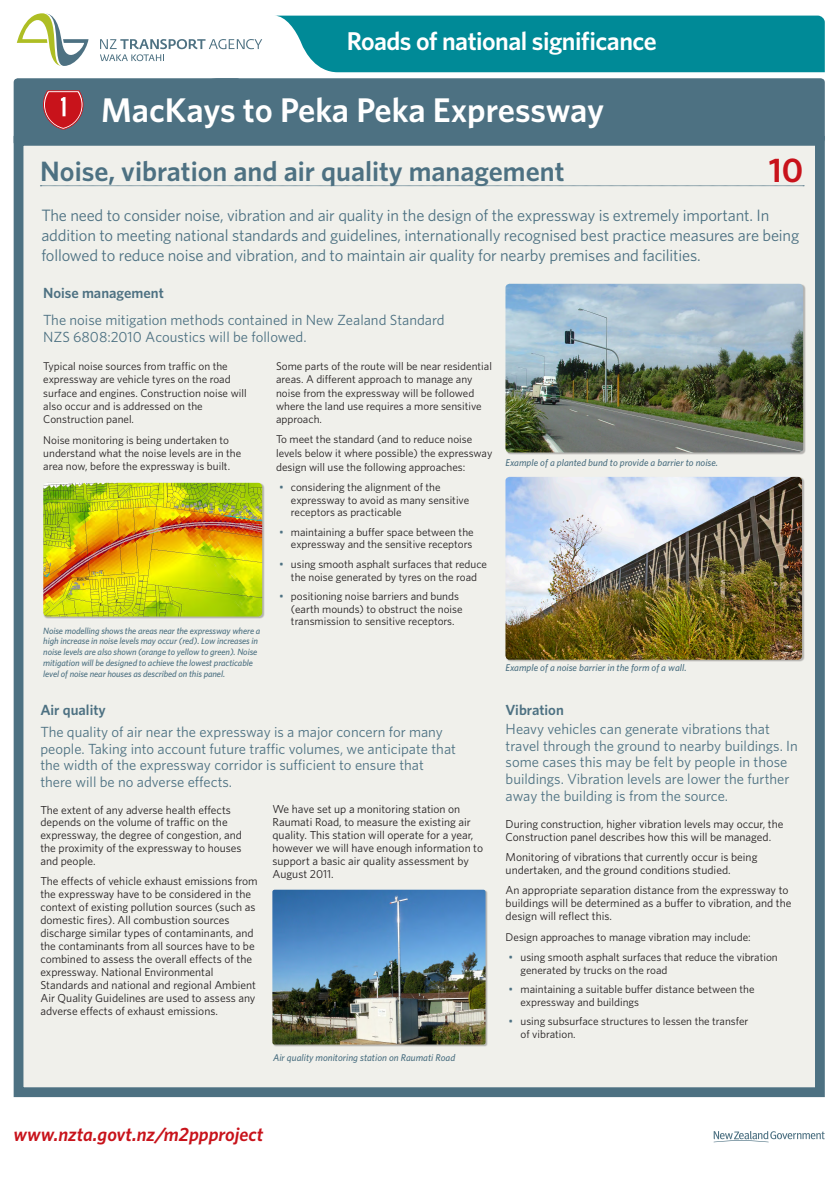
<style>
.page{position:relative;width:835px;height:1180px;background:#fff}
.page>*{position:absolute;margin:0;border:0;box-sizing:border-box;transform-origin:0 0}
.Header_Project{font:600 34.27px "Whitney";letter-spacing:-.005em;color:#fff}
.Header_Project-2{font:600 34.27px "Whitney";color:#c8131b}
.Heading_1__top_of_pg{font:600 28px "Whitney";color:#4d7182}
.t1{font:600 25.76px "Whitney";letter-spacing:-.02em;color:#fff}
.More_Info_RED{font:italic 600 19.29px "Whitney";color:#c8131b}
.Text_lg_blue{font:16.45px/19.6px "Whitney";letter-spacing:-.01em;color:#4d7182}
.Text_lg_blue-2{font:14.7px/16.7px "Whitney";color:#4d7182}
.subheader_3{font:600 14.7px "Whitney";color:#4d7182}
.Body_Text{font:11.55px/12.9px "Whitney";color:#231f20}
.Body_Text-2{font:11.2px/13.3px "Whitney";color:#231f20}
.Blue_bullets{font:11.2px/12.6px "Whitney";color:#231f20}
.t2{font:italic 500 9.8px "Whitney";color:#4d7182}
.t3{font:italic 500 9.1px/10.9px "Whitney";letter-spacing:-.01em;color:#4d7182}
.s1{color:#4d7182}
</style>
<div class="page">
<div style="left:14px;top:78px;width:227px;height:68px;background:#4d7182;border-radius:4px"></div>
<div style="left:277px;top:16px;width:547px;height:56px;background:#008a97"></div>
<svg style="left:100px;top:39px;width:162px;height:22px"></svg>
<svg style="left:17px;top:13px;width:71px;height:53px"></svg>
<div style="left:146px;top:78px;width:678px;height:58px;background:#4d7182"></div>
<svg style="left:43px;top:90px;width:40px;height:40px"></svg>
<svg style="left:713px;top:1131px;width:111px;height:11px"></svg>
<div style="left:19px;top:141px;width:800px;height:951px;background:#f0f0eb"></div>
<div style="left:14px;top:136px;width:810px;height:961px;border:10px solid #4d7182"></div>
<svg style="left:40px;top:186px;width:764px;height:1px"></svg>
<div style="left:44px;top:483px;width:220px;height:136px;background:#231f20;opacity:.3"></div>
<img style="left:43px;top:483px;width:219px;height:133px">
<div style="left:505px;top:477px;width:299px;height:185px;background:#231f20;opacity:.3"></div>
<img style="left:505px;top:477px;width:296px;height:183px">
<div style="left:505px;top:284px;width:300px;height:171px;background:#231f20;opacity:.3"></div>
<img style="left:505px;top:284px;width:298px;height:168px">
<div style="left:272px;top:890px;width:216px;height:157px;background:#231f20;opacity:.3"></div>
<img style="left:272px;top:889px;width:213px;height:155px">
<p class="t1" style="left:346px;top:24px;width:311px">Roads of national significance</p>
<p class="Header_Project" style="left:101px;top:88px;width:504px">MacKays to Peka Peka Expressway</p>
<p class="Heading_1__top_of_pg" style="left:40px;top:153px;width:525px">Noise, vibration and air quality management</p>
<p class="Header_Project-2" style="left:768px;top:147px;width:36px">10</p>
<p class="Text_lg_blue" style="left:41px;top:205px;width:759px">The need to consider noise, vibration and air quality in the design of the expressway is extremely important. In addition to meeting national standards and guidelines, internationally recognised best practice measures are being followed to reduce noise and vibration, and to maintain air quality for nearby premises and facilities.</p>
<p class="subheader_3" style="left:43px;top:283px;width:122px">Noise management</p>
<p class="Text_lg_blue-2" style="left:43px;top:310px;width:403px;line-height:17.6px">The noise mitigation methods contained in New Zealand Standard<br>NZS 6808:2010 Acoustics will be followed.</p>
<p class="Body_Text-2" style="left:43px;top:359px;width:205px">Typical noise sources from traffic on the expressway are vehicle tyres on the road surface and engines. Construction noise will also occur and is addressed on the Construction panel.</p>
<p class="Body_Text-2" style="left:43px;top:433px;width:199px">Noise monitoring is being undertaken to understand what the noise levels are in the area now, before the expressway is built.</p>
<p class="t3" style="left:43px;top:625px;width:218px">Noise modelling shows the areas near the expressway where a high increase in noise levels may occur (red). Low increases in noise levels are also shown (orange to yellow to green). Noise mitigation will be designed to achieve the lowest practicable level of noise near houses as described on this panel.</p>
<p class="Body_Text-2" style="left:276px;top:359px;width:217px">Some parts of the route will be near residential areas. A different approach to manage any noise from the expressway will be followed where the land use requires a more sensitive approach.</p>
<p class="Body_Text-2" style="left:276px;top:433px;width:218px">To meet the standard (and to reduce noise levels below it where possible) the expressway</p>
<p class="Body_Text-2" style="left:276px;top:461px;width:191px">design will use the following approaches:</p>
<p class="Blue_bullets" style="left:291px;top:480px;width:180px;text-indent:-12px"><span class="s1">•</span> considering the alignment of the expressway to avoid as many sensitive receptors as practicable</p>
<p class="Blue_bullets" style="left:279px;top:525px;width:196px;text-align:right"><span class="s1">•</span> maintaining a buffer space between the expressway and the sensitive receptors</p>
<p class="Blue_bullets" style="left:279px;top:557px;width:209px;text-align:center"><span class="s1">•</span> using smooth asphalt surfaces that reduce the noise generated by tyres on the road</p>
<p class="Blue_bullets" style="left:291px;top:590px;width:173px;text-indent:-12px"><span class="s1">•</span> positioning noise barriers and bunds (earth mounds) to obstruct the noise transmission to sensitive receptors.</p>
<p class="subheader_3" style="left:40px;top:700px;width:67px">Air quality</p>
<p class="Text_lg_blue-2" style="left:40px;top:723px;width:417px;line-height:16.4px">The quality of air near the expressway is a major concern for many people. Taking into account future traffic volumes, we anticipate that the width of the expressway corridor is sufficient to ensure that there will be no adverse effects.</p>
<p class="Body_Text" style="left:40px;top:803px;width:203px">The extent of any adverse health effects depends on the volume of traffic on the expressway, the degree of congestion, and the proximity of the expressway to houses and people.</p>
<p class="Body_Text" style="left:40px;top:874px;width:219px">The effects of vehicle exhaust emissions from the expressway have to be considered in the context of existing pollution sources (such as domestic fires). All combustion sources discharge similar types of contaminants, and the contaminants from all sources have to be combined to assess the overall effects of the expressway. National Environmental Standards and national and regional Ambient Air Quality Guidelines are used to assess any adverse effects of exhaust emissions.</p>
<p class="Body_Text" style="left:272px;top:802px;width:212px">We have set up a monitoring station on Raumati Road, to measure the existing air quality. This station will operate for a year, however we will have enough information to support a basic air quality assessment by August 2011.</p>
<p class="t2" style="left:273px;top:1051px;width:184px">Air quality monitoring station on Raumati Road</p>
<p class="t2" style="left:505px;top:456px;width:214px">Example of a planted bund to provide a barrier to noise.</p>
<p class="t2" style="left:505px;top:661px;width:182px">Example of a noise barrier in the form of a wall.</p>
<p class="subheader_3" style="left:505px;top:700px;width:60px">Vibration</p>
<p class="Text_lg_blue-2" style="left:505px;top:720px;width:294px">Heavy vehicles can generate vibrations that travel through the ground to nearby buildings. In some cases this may be felt by people in those buildings. Vibration levels are lower the further away the building is from the source.</p>
<p class="Body_Text" style="left:505px;top:817px;width:279px">During construction, higher vibration levels may occur, the<br>Construction panel describes how this will be managed.</p>
<p class="Body_Text" style="left:505px;top:850px;width:253px">Monitoring of vibrations that currently occur is being undertaken, and the ground conditions studied.</p>
<p class="Body_Text" style="left:505px;top:883px;width:287px">An appropriate separation distance from the expressway to buildings will be determined as a buffer to vibration, and the design will reflect this.</p>
<p class="Body_Text-2" style="left:505px;top:930px;width:246px">Design approaches to manage vibration may include:</p>
<p class="Blue_bullets" style="left:520px;top:950px;width:259px;text-indent:-12px"><span class="s1">•</span> using smooth asphalt surfaces that reduce the vibration generated by trucks on the road</p>
<p class="Blue_bullets" style="left:520px;top:982px;width:235px;text-indent:-12px"><span class="s1">•</span> maintaining a suitable buffer distance between the expressway and buildings</p>
<p class="Blue_bullets" style="left:520px;top:1015px;width:229px;text-indent:-12px"><span class="s1">•</span> using subsurface structures to lessen the transfer of vibration.</p>
<p class="More_Info_RED" style="left:14px;top:1121px;width:251px">www.nzta.govt.nz/m2ppproject</p>
</div>
